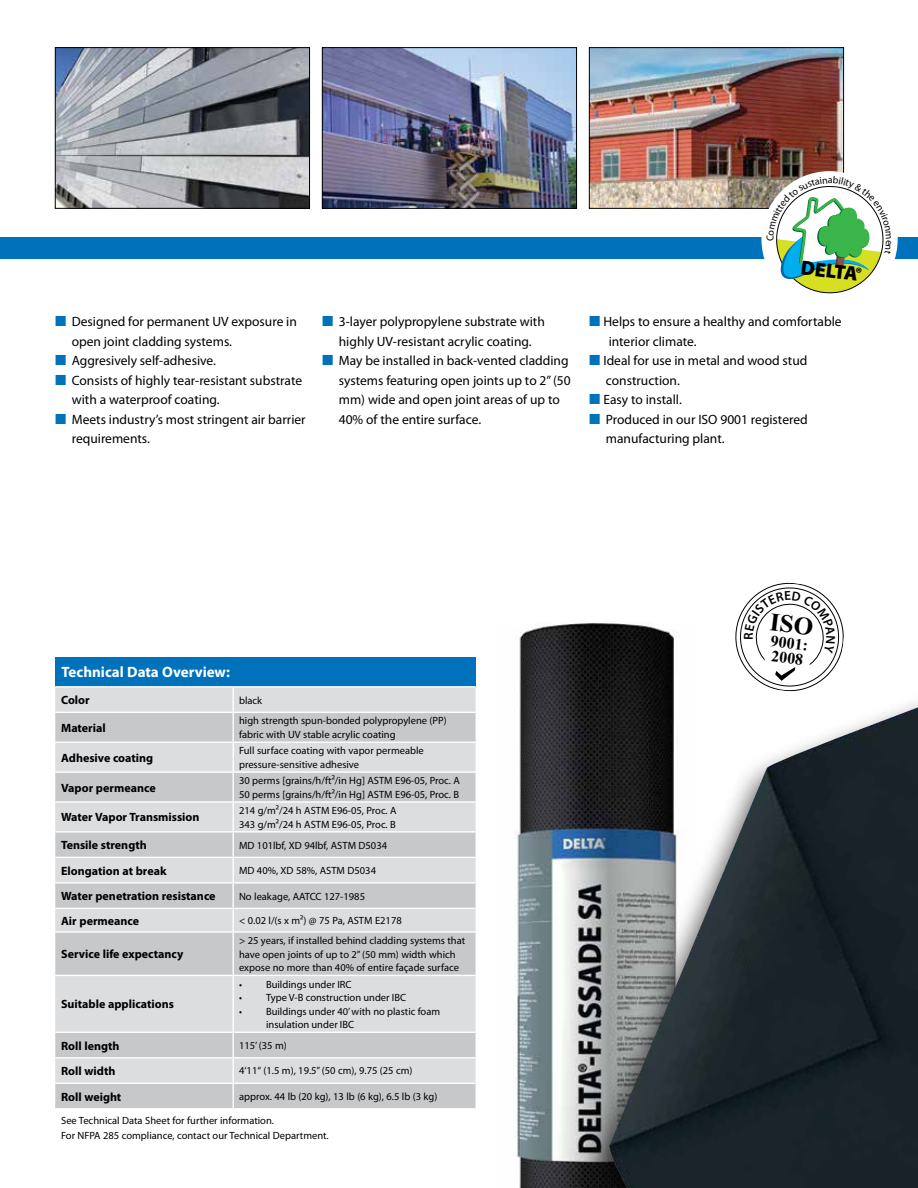
<style>
.page{position:relative;width:918px;height:1188px;background:#fff}
.page>*{position:absolute;margin:0;border:0;box-sizing:border-box;transform-origin:0 0}
.t1{font:900 20.25px "Delta Myriad Pro";color:#000}
.t2{font:700 16.05px/14.5px "Times New Roman";color:#000}
.t3{font:700 15px "Myriad Pro Doerken";color:#fff}
.t4{font:13.5px/19.5px "Myriad Pro Doerken";color:#000}
.t5{font:700 12px "Myriad Pro Doerken";color:#000}
.t6{font:10.5px/13.5px "Myriad Pro Doerken";color:#000}
.s1{color:#0072bc}
</style>
<div class="page">
<div style="left:0;top:237px;width:918px;height:21px;background:#0072bc"></div>
<img style="left:324px;top:49px;width:251px;height:158px">
<div style="left:322px;top:47px;width:255px;height:162px;border:1px solid #000"></div>
<img style="left:57px;top:49px;width:251px;height:158px">
<div style="left:55px;top:47px;width:255px;height:162px;border:1px solid #000"></div>
<img style="left:591px;top:49px;width:251px;height:158px">
<div style="left:589px;top:47px;width:255px;height:162px;border:1px solid #000"></div>
<div style="left:55px;top:657px;width:421px;height:30px;background:#0072bc"></div>
<div style="left:55px;top:688px;width:421px;height:24px;background:#dcddde"></div>
<svg style="left:55px;top:713px;width:421px;height:395px;background:#d1d2d4"></svg>
<hr style="left:55px;top:686px;width:178px;height:2px;background:#fff">
<hr style="left:233px;top:686px;width:243px;height:2px;background:#fff">
<hr style="left:55px;top:742px;width:178px;height:1px;background:#fff">
<hr style="left:233px;top:742px;width:243px;height:1px;background:#fff">
<hr style="left:55px;top:771px;width:178px;height:2px;background:#fff">
<hr style="left:233px;top:771px;width:243px;height:2px;background:#fff">
<hr style="left:55px;top:801px;width:178px;height:2px;background:#fff">
<hr style="left:233px;top:801px;width:243px;height:2px;background:#fff">
<hr style="left:55px;top:831px;width:178px;height:2px;background:#fff">
<hr style="left:233px;top:831px;width:243px;height:2px;background:#fff">
<hr style="left:55px;top:857px;width:178px;height:1px;background:#fff">
<hr style="left:233px;top:857px;width:243px;height:1px;background:#fff">
<hr style="left:55px;top:882px;width:178px;height:2px;background:#fff">
<hr style="left:233px;top:882px;width:243px;height:2px;background:#fff">
<hr style="left:55px;top:908px;width:178px;height:1px;background:#fff">
<hr style="left:233px;top:908px;width:243px;height:1px;background:#fff">
<svg style="left:233px;top:688px;width:1px;height:243px"></svg>
<hr style="left:55px;top:931px;width:178px;height:2px;background:#fff">
<hr style="left:233px;top:931px;width:243px;height:2px;background:#fff">
<hr style="left:233px;top:933px;width:1px;height:42px;background:#fff">
<hr style="left:55px;top:975px;width:178px;height:1px;background:#fff">
<hr style="left:233px;top:975px;width:243px;height:1px;background:#fff">
<hr style="left:233px;top:976px;width:1px;height:56px;background:#fff">
<hr style="left:55px;top:1032px;width:178px;height:1px;background:#fff">
<hr style="left:233px;top:1032px;width:243px;height:1px;background:#fff">
<hr style="left:55px;top:1057px;width:178px;height:1px;background:#fff">
<hr style="left:233px;top:1057px;width:243px;height:1px;background:#fff">
<hr style="left:55px;top:1083px;width:178px;height:1px;background:#fff">
<hr style="left:233px;top:1083px;width:243px;height:1px;background:#fff">
<svg style="left:233px;top:1033px;width:1px;height:75px"></svg>
<img style="left:514px;top:622px;width:162px;height:566px">
<div style="left:761px;top:171px;width:137px;height:136px;background:#fff;border-radius:50%"></div>
<div style="left:577px;top:644px;width:341px;height:544px;background:#000;opacity:.75"></div>
<img style="left:609px;top:707px;width:309px;height:481px">
<svg style="left:733px;top:582px;width:113px;height:112px"></svg>
<svg style="left:767px;top:176px;width:117px;height:118px"></svg>
<p class="t4" style="left:72px;top:312px;width:227px;text-indent:-16px"><span class="s1">■</span> Designed for permanent UV exposure in open joint cladding systems.</p>
<p class="t4" style="left:55px;top:351px;width:162px"><span class="s1">■</span> Aggresively self-adhesive.</p>
<p class="t4" style="left:72px;top:370px;width:232px;text-indent:-16px"><span class="s1">■</span> Consists of highly tear-resistant substrate with a waterproof coating.</p>
<p class="t4" style="left:72px;top:409px;width:235px;text-indent:-16px"><span class="s1">■</span> Meets industry’s most stringent air barrier requirements.</p>
<p class="t4" style="left:322px;top:312px;width:224px;text-align:center"><span class="s1">■</span> 3-layer polypropylene substrate with highly UV-resistant acrylic coating.</p>
<p class="t4" style="left:339px;top:351px;width:233px;text-indent:-16px"><span class="s1">■</span> May be installed in back-vented cladding systems featuring open joints up to 2” (50 mm) wide and open joint areas of up to 40% of the entire surface.</p>
<h1 class="t1" style="left:803px;top:254px;width:61px;rotate:7deg">DELTA®</h1>
<p class="t4" style="left:609px;top:312px;width:234px;text-indent:-19px"><span class="s1">■</span> Helps to ensure a healthy and comfortable interior climate.</p>
<p class="t4" style="left:606px;top:351px;width:203px;text-indent:-16px"><span class="s1">■</span> Ideal for use in metal and wood stud construction.</p>
<p class="t4" style="left:589px;top:390px;width:94px"><span class="s1">■</span> Easy to install.</p>
<p class="t4" style="left:606px;top:409px;width:203px;text-indent:-16px"><span class="s1">■</span> Produced in our ISO 9001 registered manufacturing plant.</p>
<h3 class="t3" style="left:62px;top:662px;width:170px">Technical Data Overview:</h3>
<p class="t5" style="left:61px;top:692px;width:30px">Color</p>
<p class="t6" style="left:239px;top:693px;width:25px">black</p>
<p class="t5" style="left:61px;top:720px;width:46px">Material</p>
<p class="t6" style="left:239px;top:714px;width:209px">high strength spun-bonded polypropylene (PP) fabric with UV stable acrylic coating</p>
<p class="t5" style="left:61px;top:750px;width:94px">Adhesive coating</p>
<p class="t6" style="left:239px;top:744px;width:186px">Full surface coating with vapor permeable pressure-sensitive adhesive</p>
<p class="t5" style="left:61px;top:780px;width:96px">Vapor permeance</p>
<p class="t6" style="left:239px;top:774px;width:222px">30 perms [grains/h/ft²/in Hg] ASTM E96-05, Proc. A<br>50 perms [grains/h/ft²/in Hg] ASTM E96-05, Proc. B</p>
<p class="t5" style="left:61px;top:810px;width:140px">Water Vapor Transmission</p>
<p class="t6" style="left:239px;top:804px;width:159px">214 g/m²/24 h ASTM E96-05, Proc. A<br>343 g/m²/24 h ASTM E96-05, Proc. B</p>
<p class="t5" style="left:61px;top:837px;width:87px">Tensile strength</p>
<p class="t6" style="left:239px;top:838px;width:150px">MD 101lbf, XD 94lbf, ASTM D5034</p>
<p class="t5" style="left:61px;top:863px;width:107px">Elongation at break</p>
<p class="t6" style="left:239px;top:864px;width:138px">MD 40%, XD 58%, ASTM D5034</p>
<p class="t5" style="left:61px;top:888px;width:156px">Water penetration resistance</p>
<p class="t6" style="left:239px;top:889px;width:128px">No leakage, AATCC 127-1985</p>
<p class="t5" style="left:61px;top:913px;width:80px">Air permeance</p>
<p class="t6" style="left:239px;top:914px;width:164px">&lt; 0.02 l/(s x m²) @ 75 Pa, ASTM E2178</p>
<p class="t5" style="left:61px;top:946px;width:124px">Service life expectancy</p>
<p class="t6" style="left:239px;top:934px;width:228px">&gt; 25 years, if installed behind cladding systems that have open joints of up to 2” (50 mm) width which expose no more than 40% of entire façade surface</p>
<p class="t5" style="left:61px;top:996px;width:114px">Suitable applications</p>
<p class="t6" style="left:239px;top:977px;width:114px">• Buildings under IRC</p>
<p class="t6" style="left:239px;top:991px;width:169px">• Type V-B construction under IBC</p>
<p class="t6" style="left:266px;top:1004px;width:176px;text-indent:-27px">• Buildings under 40’ with no plastic foam insulation under IBC</p>
<p class="t5" style="left:61px;top:1038px;width:60px">Roll length</p>
<p class="t6" style="left:239px;top:1039px;width:49px">115’ (35 m)</p>
<p class="t5" style="left:61px;top:1063px;width:56px">Roll width</p>
<p class="t6" style="left:239px;top:1064px;width:175px">4‘11“ (1.5 m), 19.5” (50 cm), 9.75 (25 cm)</p>
<p class="t5" style="left:61px;top:1089px;width:62px">Roll weight</p>
<p class="t6" style="left:239px;top:1090px;width:200px">approx. 44 lb (20 kg), 13 lb (6 kg), 6.5 lb (3 kg)</p>
<p class="t6" style="left:61px;top:1112px;width:269px;line-height:15.1px">See Technical Data Sheet for further information.<br>For NFPA 285 compliance, contact our Technical Department.</p>
<h2 class="t2" style="left:772px;top:633px;width:39px;rotate:7deg">9001:<br>2008</h2>
</div>
